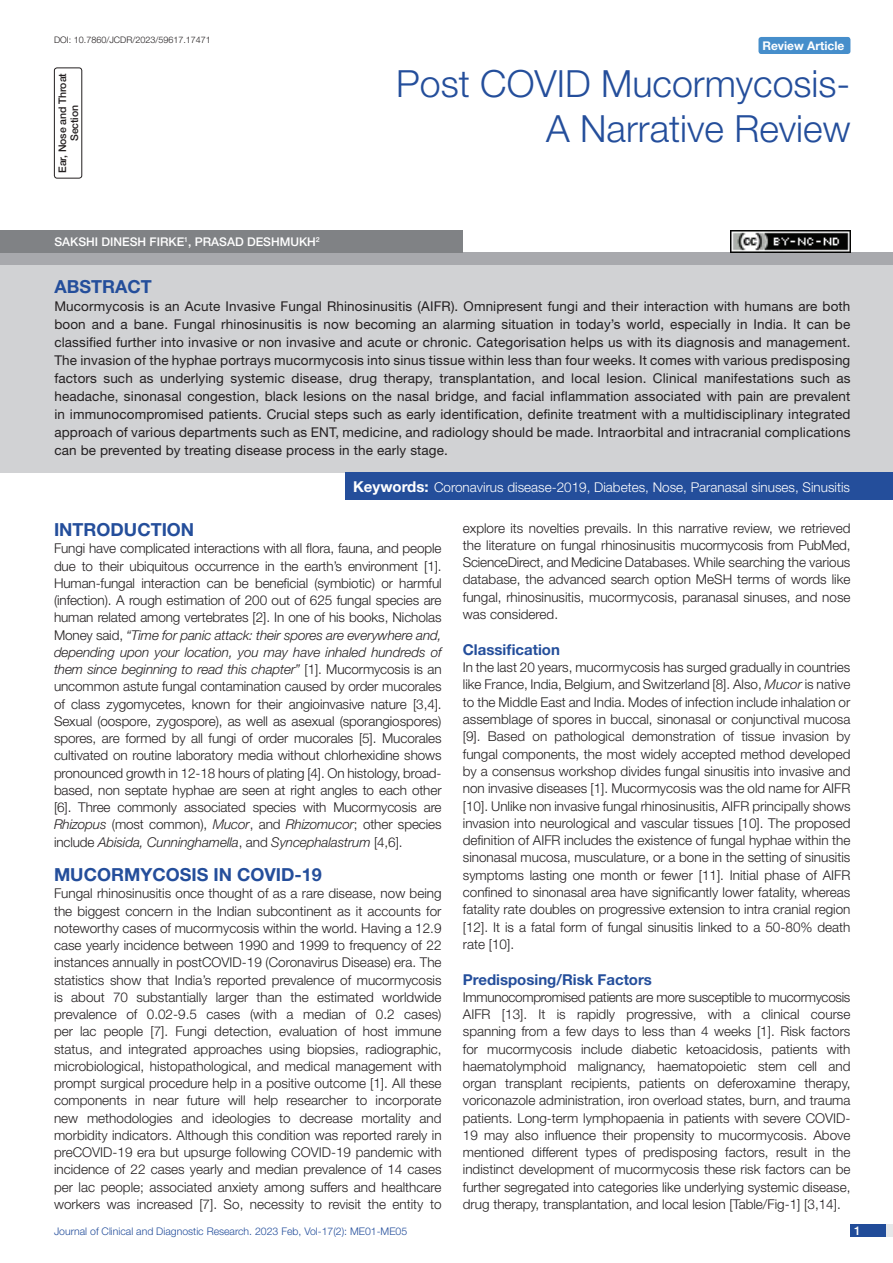
<style>
.page{position:relative;width:893px;height:1263px;background:#fff}
.page>*{position:absolute;margin:0;border:0;box-sizing:border-box;transform-origin:0 0}
.t1{font:300 37.5px/45px "Helvetica Neue";color:#244e9b;text-align:right}
.Heading{font:700 18px "Helvetica Neue";color:#244e9b}
.Abstract_head{font:700 18px "Helvetica Neue";color:#244e9b}
.HEAD_2{font:700 15px "Helvetica Neue";color:#244e9b}
.Body_text{font:300 13.5px/17.2px "Helvetica Neue";color:#231f20;text-align:justify}
.Abstract_Text{font:13.5px/18px "Helvetica Neue";letter-spacing:.01em;color:#231f20;text-align:justify}
.Key_words{font:300 13.5px "Helvetica Neue";color:#fff}
.Author{font:500 12px "Helvetica Neue";color:#fff}
.t2{font:700 12px "Helvetica Neue";color:#fff}
.t3{font:300 10.5px "Helvetica Neue";color:#244e9b}
.section{font:500 10.5px/12px "Helvetica Neue";letter-spacing:-.01em;color:#231f20;text-align:center}
.DOI{font:300 9px "Helvetica Neue";color:#231f20}
.s1{font-weight:700;font-size:15px}
.s2{font-style:italic}
</style>
<div class="page">
<div style="left:850px;top:1224px;width:43px;height:13px;background:#e6e7e9"></div>
<div style="left:850px;top:1224px;width:35px;height:13px;background:#214c99"></div>
<div style="left:758px;top:37px;width:92px;height:17px;background:#468ecb;border-radius:3px"></div>
<div style="left:54px;top:68px;width:28px;height:111px;border:1px solid #231f20;border-radius:3px"></div>
<div style="left:0;top:253px;width:893px;height:12px;background:#a8a9ad"></div>
<div style="left:0;top:230px;width:463px;height:23px;background:#808285"></div>
<div style="left:0;top:265px;width:893px;height:207px;background:#d1d2d4"></div>
<div style="left:345px;top:472px;width:548px;height:28px;background:#244e9b"></div>
<img style="left:730px;top:230px;width:120px;height:23px">
<p class="DOI" style="left:54px;top:35px;width:158px">DOI: 10.7860/JCDR/2023/59617.17471</p>
<p class="t2" style="left:762px;top:38px;width:83px">Review Article</p>
<p class="section" style="left:56px;top:173px;width:101px;rotate:-90deg">EAR, NOSE AND THROAT<br>SECTION</p>
<p class="t1" style="left:396px;top:60px;width:456px">Post COVID Mucormycosis-<br>A Narrative Review</p>
<p class="Author" style="left:54px;top:235px;width:68px">SAKSHI DINES</p>
<p class="Author" style="left:138px;top:235px;width:184px">H FIRKE<sup>1</sup>, PRASAD DESHMUKH<sup>2</sup></p>
<p class="Abstract_head" style="left:54px;top:275px;width:99px">ABSTRACT</p>
<p class="Abstract_Text" style="left:54px;top:297px;width:798px">Mucormycosis is an Acute Invasive Fungal Rhinosinusitis (AIFR). Omnipresent fungi and their interaction with humans are both boon and a bane. Fungal rhinosinusitis is now becoming an alarming situation in today’s world, especially in India. It can be classified further into invasive or non invasive and acute or chronic. Categorisation helps us with its diagnosis and management.<br>The invasion of the hyphae portrays mucormycosis into sinus tissue within less than four weeks. It comes with various predisposing factors such as underlying systemic disease, drug therapy, transplantation, and local lesion. Clinical manifestations such as headache, sinonasal congestion, black lesions on the nasal bridge, and facial inflammation associated with pain are prevalent in immunocompromised patients. Crucial steps such as early identification, definite treatment with a multidisciplinary integrated approach of various departments such as ENT, medicine, and radiology should be made. Intraorbital and intracranial complications can be prevented by treating disease process in the early stage.</p>
<p class="Key_words" style="left:353px;top:479px;width:498px"><span class="s1">Keywords:</span> Coronavirus disease-2019, Diabetes, Nose, Paranasal sinuses, Sinusitis</p>
<p class="Heading" style="left:54px;top:518px;width:142px">INTRODUCTION</p>
<p class="Body_text" style="left:54px;top:539px;width:389px">Fungi have complicated interactions with all flora, fauna, and people due to their ubiquitous occurrence in the earth’s environment [1].<br>Human-fungal interaction can be beneficial (symbiotic) or harmful (infection). A rough estimation of 200 out of 625 fungal species are human related among vertebrates [2]. In one of his books, Nicholas Money said, <span class="s2">“Time for panic attack: their spores are everywhere and, depending upon your location, you may have inhaled hundreds of them since beginning to read this chapter”</span> [1]. Mucormycosis is an uncommon astute fungal contamination caused by order mucorales of class zygomycetes, known for their angioinvasive nature [3,4].<br>Sexual (oospore, zygospore), as well as asexual (sporangiospores) spores, are formed by all fungi of order mucorales [5]. Mucorales cultivated on routine laboratory media without chlorhexidine shows pronounced growth in 12-18 hours of plating [4]. On histology, broad&shy;based, non septate hyphae are seen at right angles to each other [6]. Three commonly associated species with Mucormycosis are <span class="s2">Rhizopus</span> (most common), <span class="s2">Mucor</span>, and <span class="s2">Rhizomucor</span>; other species include <span class="s2">Abisida, Cunninghamella</span>, and <span class="s2">Syncephalastrum</span> [4,6].</p>
<p class="Heading" style="left:54px;top:863px;width:31px">Mucorm</p>
<p class="Heading" style="left:140px;top:863px;width:183px">ycosis in COVID-19</p>
<p class="Body_text" style="left:54px;top:884px;width:389px">Fungal rhinosinusitis once thought of as a rare disease, now being the biggest concern in the Indian subcontinent as it accounts for noteworthy cases of mucormycosis within the world. Having a 12.9 case yearly incidence between 1990 and 1999 to frequency of 22 instances annually in postCOVID-19 (Coronavirus Disease) era. The statistics show that India’s reported prevalence of mucormycosis is about 70 substantially larger than the estimated worldwide prevalence of 0.02-9.5 cases (with a median of 0.2 cases) per lac people [7]. Fungi detection, evaluation of host immune status, and integrated approaches using biopsies, radiographic, microbiological, histopathological, and medical management with prompt surgical procedure help in a positive outcome [1]. All these components in near future will help researcher to incorporate new methodologies and ideologies to decrease mortality and morbidity indicators. Although this condition was reported rarely in preCOVID-19 era but upsurge following COVID-19 pandemic with incidence of 22 cases yearly and median prevalence of 14 cases per lac people; associated anxiety among suffers and healthcare workers was increased [7]. So, necessity to revisit the entity to</p>
<p class="Body_text" style="left:463px;top:519px;width:389px">explore its novelties prevails. In this narrative review, we retrieved the literature on fungal rhinosinusitis mucormycosis from PubMed, ScienceDirect, and Medicine Databases. While searching the various database, the advanced search option MeSH terms of words like fungal, rhinosinusitis, mucormycosis, paranasal sinuses, and nose was considered.</p>
<p class="HEAD_2" style="left:463px;top:640px;width:99px">Classification</p>
<p class="Body_text" style="left:463px;top:658px;width:389px">In the last 20 years, mucormycosis has surged gradually in countries like France, India, Belgium, and Switzerland [8]. Also, <span class="s2">Mucor</span> is native to the Middle East and India. Modes of infection include inhalation or assemblage of spores in buccal, sinonasal or conjunctival mucosa [9]. Based on pathological demonstration of tissue invasion by fungal components, the most widely accepted method developed by a consensus workshop divides fungal sinusitis into invasive and non invasive diseases [1]. Mucormycosis was the old name for AIFR [10]. Unlike non invasive fungal rhinosinusitis, AIFR principally shows invasion into neurological and vascular tissues [10]. The proposed definition of AIFR includes the existence of fungal hyphae within the sinonasal mucosa, musculature, or a bone in the setting of sinusitis symptoms lasting one month or fewer [11]. Initial phase of AIFR confined to sinonasal area have significantly lower fatality, whereas fatality rate doubles on progressive extension to intra cranial region [12]. It is a fatal form of fungal sinusitis linked to a 50-80% death rate [10].</p>
<p class="HEAD_2" style="left:463px;top:970px;width:191px">Predisposing/Risk Factors</p>
<p class="Body_text" style="left:463px;top:988px;width:389px">Immunocompromised patients are more susceptible to mucormycosis AIFR [13]. It is rapidly progressive, with a clinical course spanning from a few days to less than 4 weeks [1]. Risk factors for mucormycosis include diabetic ketoacidosis, patients with haematolymphoid malignancy, haematopoietic stem cell and organ transplant recipients, patients on deferoxamine therapy, voriconazole administration, iron overload states, burn, and trauma patients. Long-term lymphopaenia in patients with severe COVID-19 may also influence their propensity to mucormycosis. Above mentioned different types of predisposing factors, result in the indistinct development of mucormycosis these risk factors can be further segregated into categories like underlying systemic disease, drug therapy, transplantation, and local lesion [Table/Fig-1] [3,14].</p>
<p class="t3" style="left:54px;top:1225px;width:355px">Journal of Clinical and Diagnostic Research. 2023 Feb, Vol-17(2): ME01-ME05</p>
<p class="Author" style="left:854px;top:1223px;width:8px">1</p>
</div>
